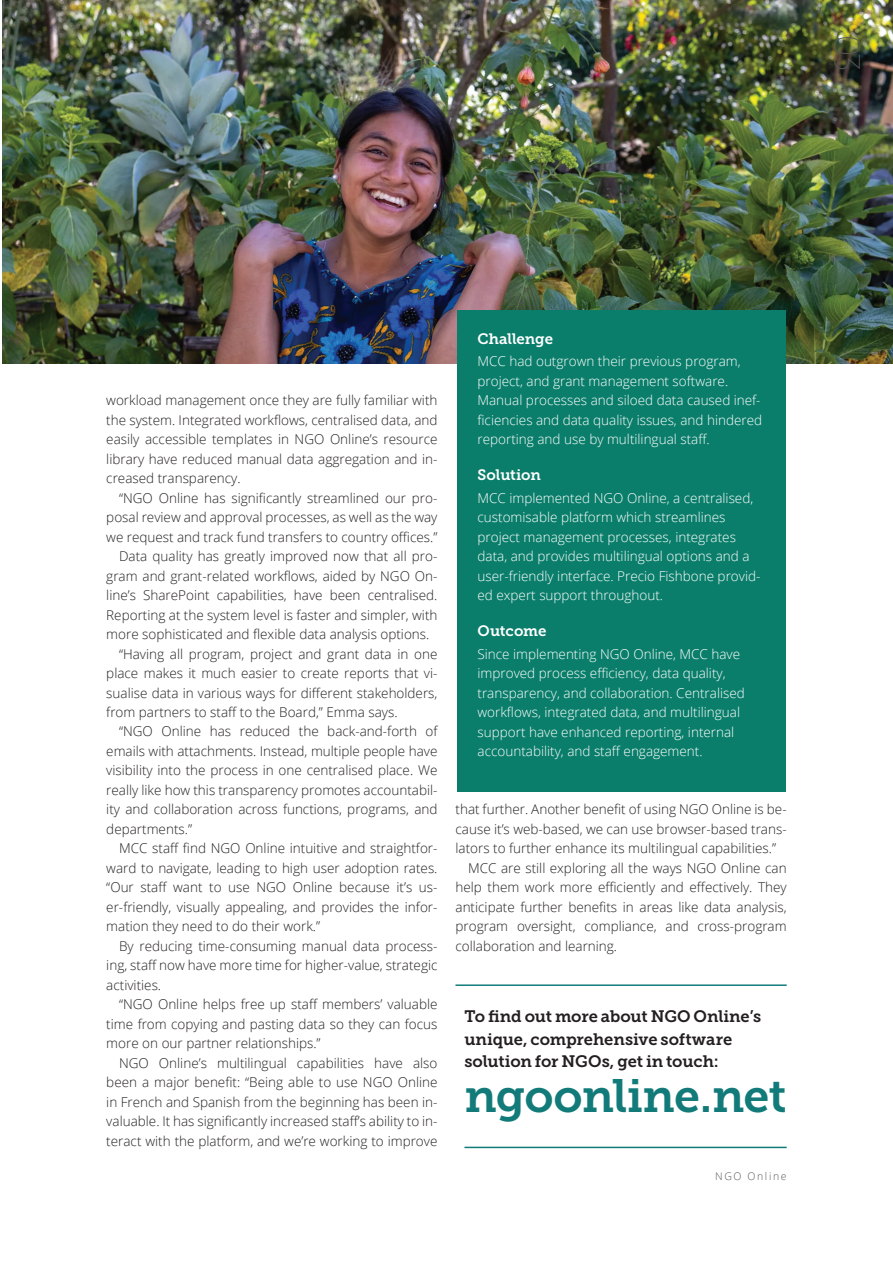
<style>
.page{position:relative;width:893px;height:1263px;background:#fff}
.page>*{position:absolute;margin:0;border:0;box-sizing:border-box;transform-origin:0 0}
.t1{font:46.5px "Museo Slab 700";letter-spacing:-.02em;color:#127b7a}
.t2{font:300 36px "Museo Sans Display";color:#57585a}
.t3{font:16.5px/22.5px "Museo Slab 700";letter-spacing:-.005em;color:#231f20}
.t4{font:15px "Museo Slab 700";letter-spacing:-.005em;color:#fff}
.t5{font:300 13.5px/19.5px "Open Sans";color:#231f20;text-align:justify}
.t6{font:300 13.5px/19.5px "Open Sans";color:#fff}
.t7{font:300 10.5px "Open Sans";letter-spacing:.16em;color:#57585a}
</style>
<div class="page">
<img style="left:3px;top:0;width:890px;height:363px">
<div style="left:457px;top:310px;width:328px;height:482px;background:#0a7e6b"></div>
<hr style="left:455px;top:984px;width:332px;height:2px;background:#127b7a">
<hr style="left:464px;top:1147px;width:323px;height:1px;background:#127b7a">
<h2 class="t2" style="left:866px;top:35px;width:38px;rotate:90deg">03</h2>
<p class="t5" style="left:106px;top:390px;width:333px">workload management once they are fully familiar with the system. Integrated workflows, centralised data, and easily accessible templates in NGO Online’s resource library have reduced manual data aggregation and in&shy;creased transparency.</p>
<p class="t5" style="left:119px;top:487px;width:320px">“NGO Online has significantly streamlined our pro-</p>
<p class="t5" style="left:106px;top:507px;width:333px">posal review and approval processes, as well as the way</p>
<p class="t5" style="left:106px;top:526px;width:333px">we request and track fund transfers to country offices.”</p>
<p class="t5" style="left:119px;top:546px;width:320px">Data quality has greatly improved now that all pro-</p>
<p class="t5" style="left:106px;top:565px;width:333px">gram and grant-related workflows, aided by NGO On-</p>
<p class="t5" style="left:106px;top:585px;width:333px">line’s SharePoint capabilities, have been centralised.</p>
<p class="t5" style="left:106px;top:604px;width:333px">Reporting at the system level is faster and simpler, with</p>
<p class="t5" style="left:106px;top:624px;width:325px">more sophisticated and flexible data analysis options.</p>
<p class="t5" style="left:119px;top:643px;width:320px">“Having all program, project and grant data in one</p>
<p class="t5" style="left:106px;top:663px;width:333px">place makes it much easier to create reports that vi-</p>
<p class="t5" style="left:106px;top:682px;width:333px">sualise data in various ways for different stakeholders,</p>
<p class="t5" style="left:106px;top:702px;width:293px">from partners to staff to the Board,” Emma says.</p>
<p class="t5" style="left:119px;top:721px;width:320px">“NGO Online has reduced the back-and-forth of</p>
<p class="t5" style="left:106px;top:741px;width:333px">emails with attachments. Instead, multiple people have</p>
<p class="t5" style="left:106px;top:760px;width:333px">visibility into the process in one centralised place. We</p>
<p class="t5" style="left:106px;top:780px;width:333px">really like how this transparency promotes accountabil-</p>
<p class="t5" style="left:106px;top:799px;width:333px">ity and collaboration across functions, programs, and</p>
<p class="t5" style="left:106px;top:819px;width:87px">departments.”</p>
<p class="t5" style="left:119px;top:838px;width:320px">MCC staff find NGO Online intuitive and straightfor-</p>
<p class="t5" style="left:106px;top:858px;width:333px">ward to navigate, leading to high user adoption rates.</p>
<p class="t5" style="left:106px;top:877px;width:333px">“Our staff want to use NGO Online because it’s us-</p>
<p class="t5" style="left:106px;top:897px;width:333px">er-friendly, visually appealing, and provides the infor-</p>
<p class="t5" style="left:106px;top:916px;width:215px">mation they need to do their work.”</p>
<p class="t5" style="left:119px;top:936px;width:320px">By reducing time-consuming manual data process-</p>
<p class="t5" style="left:106px;top:955px;width:333px">ing, staff now have more time for higher-value, strategic</p>
<p class="t5" style="left:106px;top:975px;width:56px">activities.</p>
<p class="t5" style="left:119px;top:994px;width:320px">“NGO Online helps free up staff members’ valuable</p>
<p class="t5" style="left:106px;top:1014px;width:333px">time from copying and pasting data so they can focus</p>
<p class="t5" style="left:106px;top:1033px;width:216px">more on our partner relationships.”</p>
<p class="t5" style="left:119px;top:1053px;width:320px">NGO Online’s multilingual capabilities have also</p>
<p class="t5" style="left:106px;top:1072px;width:333px">been a major benefit: “Being able to use NGO Online</p>
<p class="t5" style="left:106px;top:1092px;width:333px">in French and Spanish from the beginning has been in-</p>
<p class="t5" style="left:106px;top:1111px;width:333px">valuable. It has significantly increased staff’s ability to in-</p>
<p class="t5" style="left:106px;top:1131px;width:333px">teract with the platform, and we’re working to improve</p>
<p class="t4" style="left:477px;top:330px;width:77px">Challenge</p>
<p class="t6" style="left:477px;top:351px;width:286px">MCC had outgrown their previous program, project, and grant management software.<br>Manual processes and siloed data caused inef&shy;ficiencies and data quality issues, and hindered reporting and use by multilingual staff.</p>
<p class="t4" style="left:477px;top:466px;width:65px">Solution</p>
<p class="t6" style="left:477px;top:487px;width:284px">MCC implemented NGO Online, a centralised, customisable platform which streamlines project management processes, integrates data, and provides multilingual options and a user-friendly interface. Precio Fishbone provid&shy;ed expert support throughout.</p>
<p class="t4" style="left:477px;top:622px;width:71px">Outcome</p>
<p class="t6" style="left:477px;top:643px;width:269px">Since implementing NGO Online, MCC have improved process efficiency, data quality, transparency, and collaboration. Centralised workflows, integrated data, and multilingual support have enhanced reporting, internal accountability, and staff engagement.</p>
<p class="t5" style="left:455px;top:799px;width:333px">that further. Another benefit of using NGO Online is be-</p>
<p class="t5" style="left:455px;top:819px;width:333px">cause it’s web-based, we can use browser-based trans-</p>
<p class="t5" style="left:455px;top:838px;width:322px">lators to further enhance its multilingual capabilities.”</p>
<p class="t5" style="left:468px;top:858px;width:320px">MCC are still exploring all the ways NGO Online can</p>
<p class="t5" style="left:455px;top:877px;width:333px">help them work more efficiently and effectively. They</p>
<p class="t5" style="left:455px;top:897px;width:333px">anticipate further benefits in areas like data analysis,</p>
<p class="t5" style="left:455px;top:916px;width:333px">program oversight, compliance, and cross-program</p>
<p class="t5" style="left:455px;top:936px;width:163px">collaboration and learning.</p>
<p class="t3" style="left:464px;top:1005px;width:298px">To find out more about NGO Online’s unique, comprehensive software solution for NGOs, get in touch:</p>
<h1 class="t1" style="left:464px;top:1070px;width:324px">ngoonline.net</h1>
<p class="t7" style="left:715px;top:1169px;width:73px">NGO Online</p>
</div>
